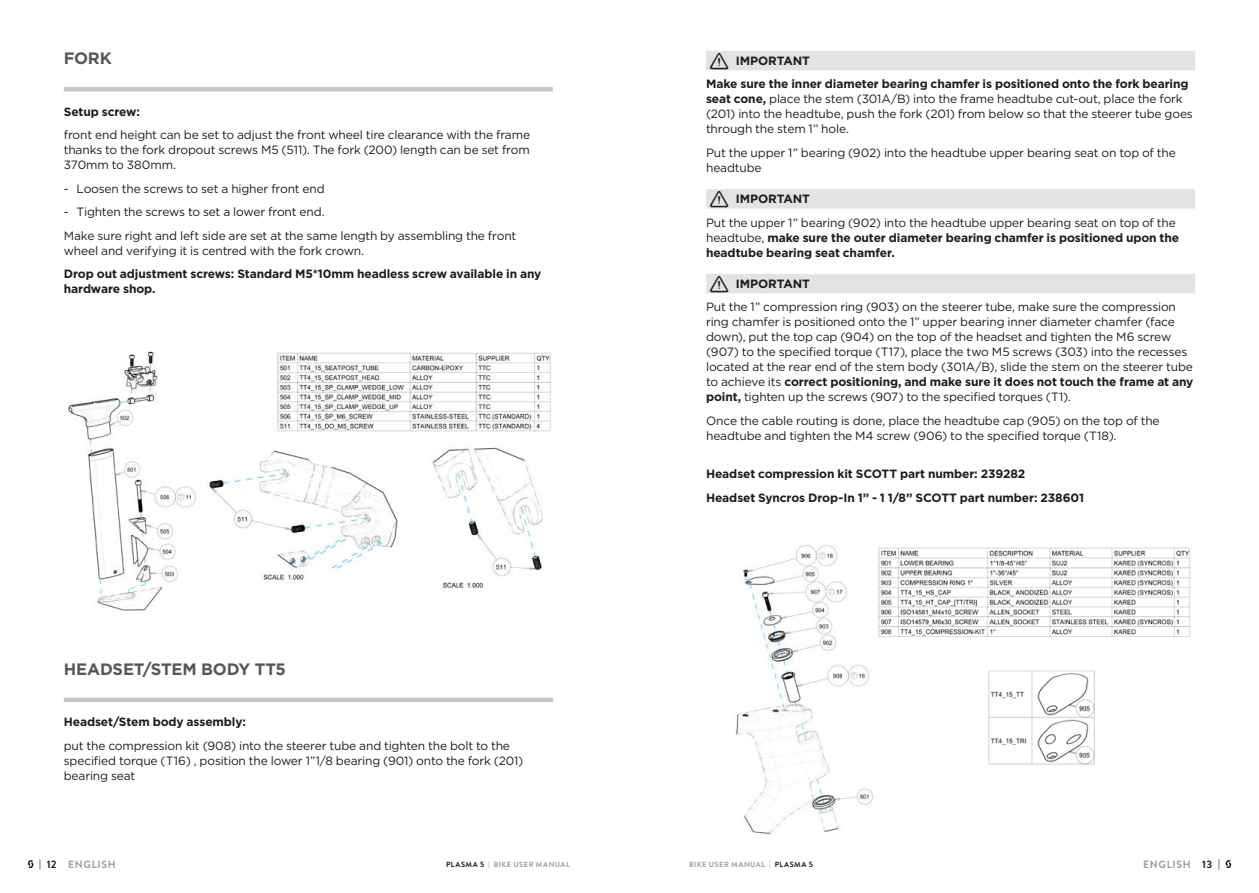
<style>
.page{position:relative;width:1259px;height:893px;background:#fff}
.page>*{position:absolute;margin:0;border:0;box-sizing:border-box;transform-origin:0 0}
.t1{font:700 16.5px "Gotham";letter-spacing:-.01em;color:#575756}
.t2{font:12px/15px "Gotham";letter-spacing:-.015em;color:#1d1d1b}
.t3{font:700 12px/15px "Gotham";letter-spacing:-.01em;color:#1d1d1b}
.t4{font:700 10.5px "Brandon Text";letter-spacing:.065em;color:#9d9d9c}
.t5{font:700 10.5px "Brandon Text";color:#1d1d1b}
.t6{font:700 7.5px "Brandon Text";letter-spacing:.065em;color:#9d9d9c}
.s1{font-family:"Warning";font-weight:400;font-size:30px}
.s2{font-weight:700}
.s3{font-family:"Warning";font-size:30px}
.s4{font-weight:400}
.s5{color:#1d1d1b}
</style>
<div class="page">
<img style="left:209px;top:352px;width:342px;height:237px">
<img style="left:68px;top:351px;width:128px;height:260px">
<img style="left:885px;top:547px;width:306px;height:90px">
<img style="left:988px;top:670px;width:107px;height:95px">
<img style="left:736px;top:545px;width:149px;height:290px">
<div style="left:64px;top:87px;width:489px;height:5px;background:#c6c6c6"></div>
<div style="left:706px;top:51px;width:489px;height:19px;background:#e3e3e3"></div>
<div style="left:706px;top:189px;width:489px;height:20px;background:#e3e3e3"></div>
<div style="left:706px;top:274px;width:489px;height:19px;background:#e3e3e3"></div>
<div style="left:64px;top:697px;width:489px;height:5px;background:#c6c6c6"></div>
<svg style="left:1225px;top:860px;width:6px;height:8px"></svg>
<svg style="left:28px;top:860px;width:6px;height:8px"></svg>
<h1 class="t1" style="left:64px;top:47px;width:50px">FORK</h1>
<p class="t3" style="left:64px;top:104px;width:78px">Setup screw:</p>
<p class="t2" style="left:64px;top:127px;width:468px;text-align:justify">front end height can be set to adjust the front wheel tire clearance with the frame thanks to the fork dropout screws M5 (511). The fork (200) length can be set from 370mm to 380mm.</p>
<p class="t2" style="left:64px;top:181px;width:262px">- Loosen the screws to set a higher front end</p>
<p class="t2" style="left:64px;top:200px;width:454px;line-height:23.5px">- Tighten the screws to set a lower front end.<br>Make sure right and left side are set at the same length by assembling the front</p>
<p class="t2" style="left:64px;top:243px;width:302px">wheel and verifying it is centred with the fork crown.</p>
<p class="t3" style="left:64px;top:266px;width:479px">Drop out adjustment screws: Standard M5*10mm headless screw available in any hardware shop.</p>
<h1 class="t1" style="left:64px;top:658px;width:224px">HEADSET/STEM BODY TT5</h1>
<p class="t3" style="left:64px;top:714px;width:184px">Headset/Stem body assembly:</p>
<p class="t2" style="left:64px;top:737px;width:461px">put the compression kit (908) into the steerer tube and tighten the bolt to the specified torque (T16) , position the lower 1”1/8 bearing (901) onto the fork (201) bearing seat</p>
<p class="t3" style="left:706px;top:49px;width:484px;line-height:23.2px;text-indent:4px"><span class="s1">•</span> IMPORTANT<br>Make sure the inner diameter bearing chamfer is positioned onto the fork bearing</p>
<p class="t2" style="left:706px;top:91px;width:488px"><span class="s2">seat cone,</span> place the stem (301A/B) into the frame headtube cut-out, place the fork (201) into the headtube, push the fork (201) from below so that the steerer tube goes through the stem 1” hole.</p>
<p class="t2" style="left:706px;top:145px;width:471px">Put the upper 1” bearing (902) into the headtube upper bearing seat on top of the headtube</p>
<p class="t2" style="left:706px;top:187px;width:471px;line-height:23.2px;text-indent:4px"><span class="s3">•</span> <span class="s2">IMPORTANT<br></span>Put the upper 1” bearing (902) into the headtube upper bearing seat on top of the</p>
<p class="t3" style="left:706px;top:230px;width:475px"><span class="s4">headtube,</span> make sure the outer diameter bearing chamfer is positioned upon the headtube bearing seat chamfer.</p>
<p class="t2" style="left:706px;top:272px;width:471px;line-height:23.2px;text-indent:4px"><span class="s3">•</span> <span class="s2">IMPORTANT<br></span>Put the 1” compression ring (903) on the steerer tube, make sure the compression</p>
<p class="t2" style="left:706px;top:314px;width:489px">ring chamfer is positioned onto the 1” upper bearing inner diameter chamfer (face down), put the top cap (904) on the top of the headset and tighten the M6 screw (907) to the specified torque (T17), place the two M5 screws (303) into the recesses located at the rear end of the stem body (301A/B), slide the stem on the steerer tube to achieve its <span class="s2">correct positioning, and make sure it does not touch the frame at any point,</span> tighten up the screws (907) to the specified torques (T1).</p>
<p class="t2" style="left:706px;top:413px;width:455px">Once the cable routing is done, place the headtube cap (905) on the top of the headtube and tighten the M4 screw (906) to the specified torque (T18).</p>
<p class="t3" style="left:706px;top:462px;width:379px;line-height:23.5px">Headset compression kit SCOTT part number: 239282<br>Headset Syncros Drop-In 1” - 1 1/8” SCOTT part number: 238601</p>
<p class="t5" style="left:39px;top:857px;width:19px">| 12</p>
<p class="t6" style="left:446px;top:859px;width:125px"><span class="s5">PLASMA 5</span> | BIKE USER MANUAL</p>
<p class="t6" style="left:689px;top:859px;width:125px">BIKE USER MANUAL | <span class="s5">PLASMA 5</span></p>
<p class="t5" style="left:1202px;top:857px;width:19px">13 |</p>
<p class="t4" style="left:68px;top:857px;width:49px">ENGLISH</p>
<p class="t4" style="left:1143px;top:857px;width:49px">ENGLISH</p>
</div>
